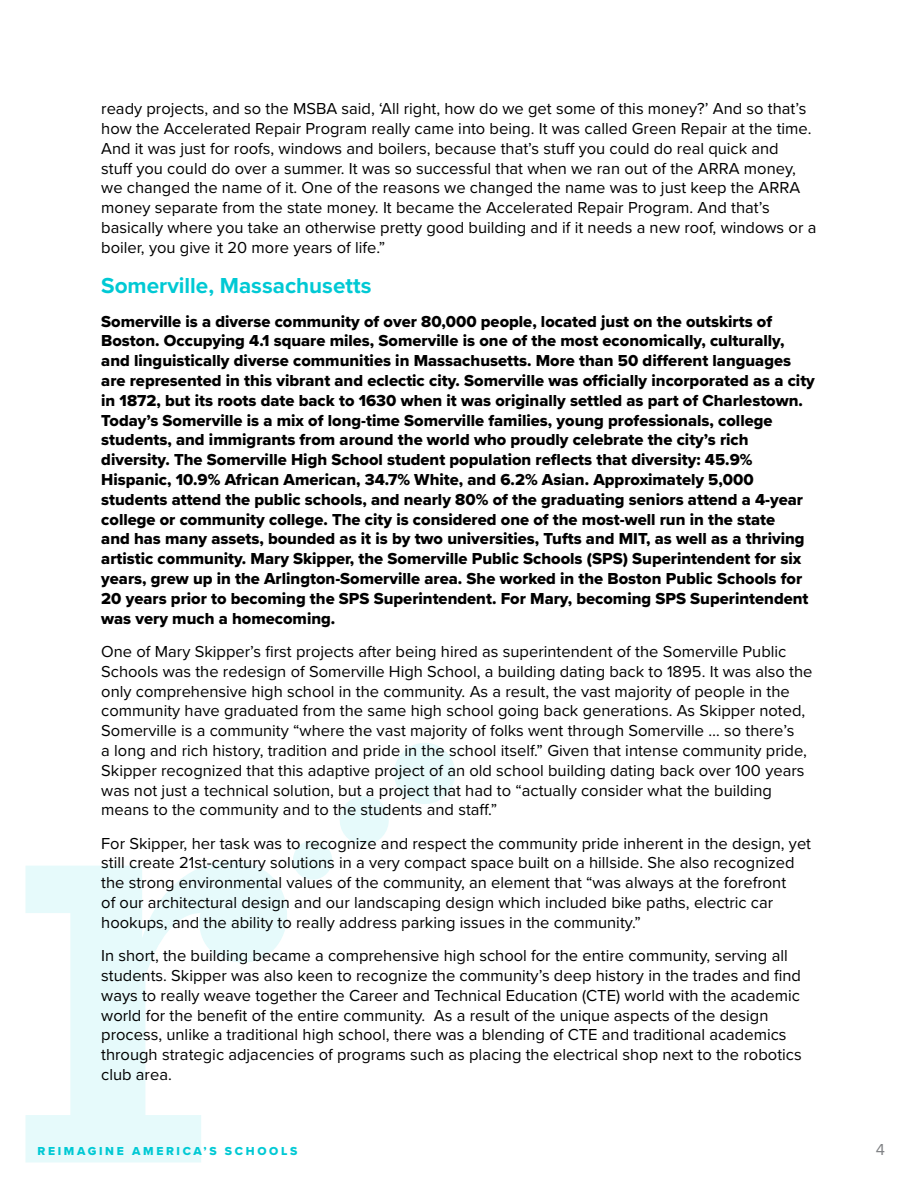
<style>
.page{position:relative;width:918px;height:1188px;background:#fff}
.page>*{position:absolute;margin:0;border:0;box-sizing:border-box;transform-origin:0 0}
.t1{font:700 22.5px "Proxima Nova";color:#00c9d4}
.t2{font:16.5px/19.8px "Proxima Nova";color:#000}
.t3{font:16.5px/19.8px "Proxima Nova Extrabld";color:#000}
.t4{font:16.5px "Proxima Nova";color:#808285}
.t5{font:12px "Proxima Nova Extrabld";letter-spacing:.22em;color:#00c9d4}
</style>
<div class="page">
<svg style="left:26px;top:861px;width:261px;height:301px"></svg>
<svg style="left:293px;top:743px;width:162px;height:137px"></svg>
<p class="t2" style="left:101px;top:98px;width:717px">ready projects, and so the MSBA said, ‘All right, how do we get some of this money?’ And so that’s how the Accelerated Repair Program really came into being. It was called Green Repair at the time.<br>And it was just for roofs, windows and boilers, because that’s stuff you could do real quick and<br>stuff you could do over a summer. It was so successful that when we ran out of the ARRA money, we changed the name of it. One of the reasons we changed the name was to just keep the ARRA money separate from the state money. It became the Accelerated Repair Program. And that’s basically where you take an otherwise pretty good building and if it needs a new roof, windows or a boiler, you give it 20 more years of life.”</p>
<p class="t1" style="left:101px;top:269px;width:272px">Somerville, Massachusetts</p>
<p class="t3" style="left:101px;top:311px;width:715px">Somerville is a diverse community of over 80,000 people, located just on the outskirts of Boston. Occupying 4.1 square miles, Somerville is one of the most economically, culturally, and linguistically diverse communities in Massachusetts. More than 50 different languages are represented in this vibrant and eclectic city. Somerville was officially incorporated as a city in 1872, but its roots date back to 1630 when it was originally settled as part of Charlestown.<br>Today’s Somerville is a mix of long-time Somerville families, young professionals, college students, and immigrants from around the world who proudly celebrate the city’s rich diversity. The Somerville High School student population reflects that diversity: 45.9% Hispanic, 10.9% African American, 34.7% White, and 6.2% Asian. Approximately 5,000 students attend the public schools, and nearly 80% of the graduating seniors attend a 4-year college or community college. The city is considered one of the most-well run in the state<br>and has many assets, bounded as it is by two universities, Tufts and MIT, as well as a thriving artistic community. Mary Skipper, the Somerville Public Schools (SPS) Superintendent for six years, grew up in the Arlington-Somerville area. She worked in the Boston Public Schools for 20 years prior to becoming the SPS Superintendent. For Mary, becoming SPS Superintendent was very much a homecoming.</p>
<p class="t2" style="left:101px;top:641px;width:713px">One of Mary Skipper’s first projects after being hired as superintendent of the Somerville Public Schools was the redesign of Somerville High School, a building dating back to 1895. It was also the only comprehensive high school in the community. As a result, the vast majority of people in the community have graduated from the same high school going back generations. As Skipper noted, Somerville is a community “where the vast majority of folks went through Somerville … so there’s<br>a long and rich history, tradition and pride in the school itself.” Given that intense community pride, Skipper recognized that this adaptive project of an old school building dating back over 100 years was not just a technical solution, but a project that had to “actually consider what the building means to the community and to the students and staff.”</p>
<p class="t2" style="left:101px;top:833px;width:711px">For Skipper, her task was to recognize and respect the community pride inherent in the design, yet still create 21st-century solutions in a very compact space built on a hillside. She also recognized the strong environmental values of the community, an element that “was always at the forefront<br>of our architectural design and our landscaping design which included bike paths, electric car hookups, and the ability to really address parking issues in the community.”</p>
<p class="t2" style="left:101px;top:945px;width:702px">In short, the building became a comprehensive high school for the entire community, serving all students. Skipper was also keen to recognize the community’s deep history in the trades and find ways to really weave together the Career and Technical Education (CTE) world with the academic world for the benefit of the entire community. As a result of the unique aspects of the design process, unlike a traditional high school, there was a blending of CTE and traditional academics through strategic adjacencies of programs such as placing the electrical shop next to the robotics club area.</p>
<p class="t5" style="left:38px;top:1142px;width:261px">REIMAGINE AMERICA’S SCHOOLS</p>
<p class="t4" style="left:876px;top:1137px;width:11px">4</p>
</div>
